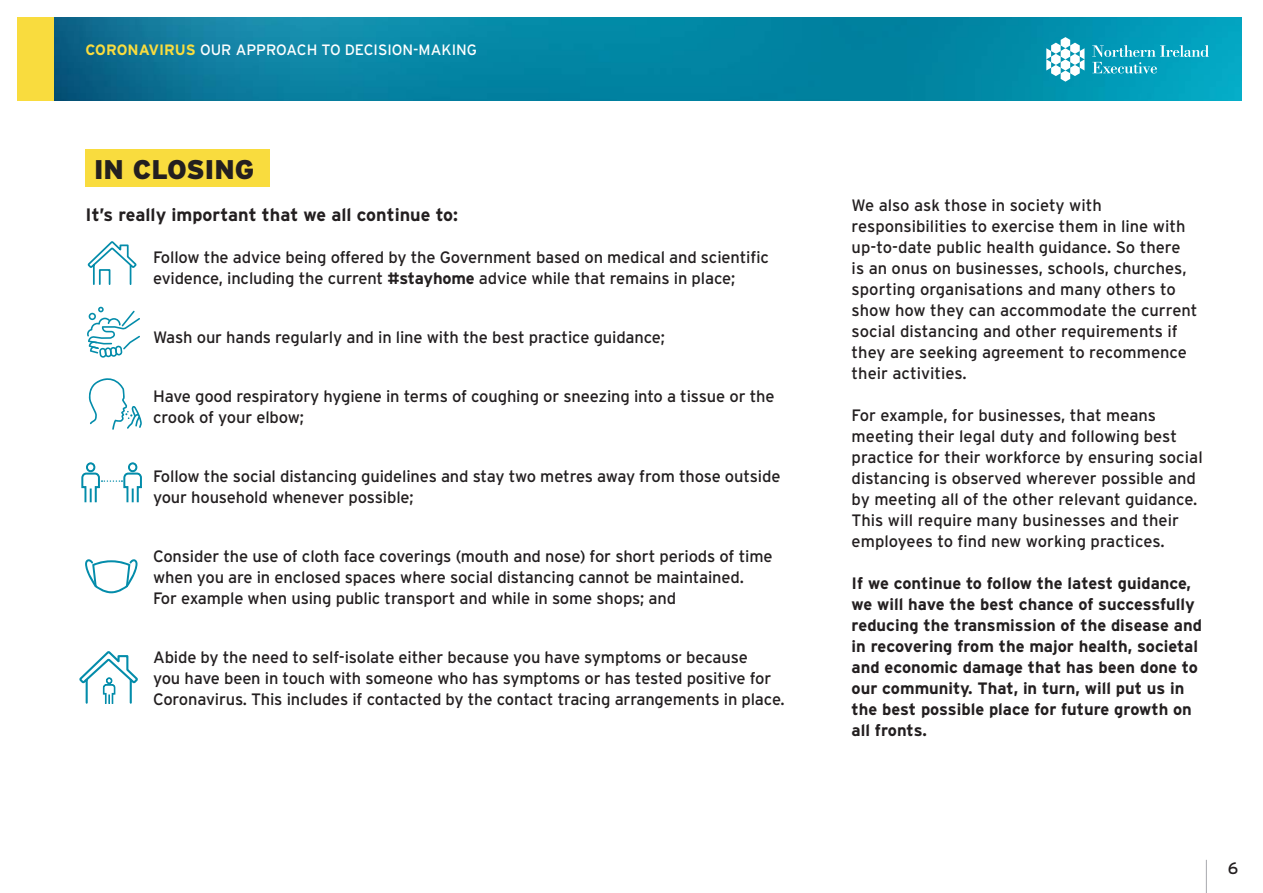
<style>
.page{position:relative;width:1263px;height:893px;background:#fff}
.page>*{position:absolute;margin:0;border:0;box-sizing:border-box;transform-origin:0 0}
.t1{font:900 27px "Interstate";color:#231f20}
.t2{font:700 18px "Interstate";color:#231f20}
.t3{font:16.5px/21px "Interstate";letter-spacing:-.01em;color:#231f20}
.t4{font:700 16.5px/21px "Interstate";color:#231f20}
.t5{font:15px "Interstate";color:#fff}
.s1{font-weight:700;color:#f9dc3e}
.s2{font-weight:700}
</style>
<div class="page">
<img style="left:54px;top:18px;width:1188px;height:83px">
<div style="left:17px;top:18px;width:37px;height:83px;background:#f9dc3e"></div>
<div style="left:86px;top:150px;width:184px;height:37px;background:#f9dc3e"></div>
<svg style="left:1046px;top:37px;width:38px;height:45px"></svg>
<svg style="left:1092px;top:45px;width:117px;height:28px;background:#2baec6"></svg>
<hr style="left:1206px;top:860px;width:1px;height:33px;background:#a8a9ad">
<svg style="left:87px;top:241px;width:50px;height:44px"></svg>
<svg style="left:88px;top:378px;width:54px;height:52px"></svg>
<svg style="left:87px;top:307px;width:53px;height:51px"></svg>
<svg style="left:81px;top:462px;width:61px;height:41px"></svg>
<svg style="left:79px;top:651px;width:59px;height:53px"></svg>
<svg style="left:85px;top:559px;width:52px;height:34px"></svg>
<p class="t5" style="left:86px;top:41px;width:393px"><span class="s1">CORONAVIRUS</span> OUR APPROACH TO DECISION-MAKING</p>
<p class="t1" style="left:94px;top:154px;width:162px">IN CLOSING</p>
<p class="t2" style="left:86px;top:204px;width:374px">It’s really important that we all continue to:</p>
<p class="t3" style="left:852px;top:195px;width:347px">We also ask those in society with responsibilities to exercise them in line with up-to-date public health guidance. So there<br>is an onus on businesses, schools, churches, sporting organisations and many others to show how they can accommodate the current social distancing and other requirements if they are seeking agreement to recommence their activities.</p>
<p class="t3" style="left:852px;top:405px;width:352px">For example, for businesses, that means meeting their legal duty and following best practice for their workforce by ensuring social distancing is observed wherever possible and by meeting all of the other relevant guidance.<br>This will require many businesses and their employees to find new working practices.</p>
<p class="t4" style="left:852px;top:573px;width:352px">If we continue to follow the latest guidance, we will have the best chance of successfully reducing the transmission of the disease and in recovering from the major health, societal and economic damage that has been done to our community. That, in turn, will put us in the best possible place for future growth on all fronts.</p>
<p class="t3" style="left:153px;top:246px;width:617px">Follow the advice being offered by the Government based on medical and scientific evidence, including the current <span class="s2">#stayhome</span> advice while that remains in place;</p>
<p class="t3" style="left:153px;top:326px;width:513px">Wash our hands regularly and in line with the best practice guidance;</p>
<p class="t3" style="left:153px;top:385px;width:623px">Have good respiratory hygiene in terms of coughing or sneezing into a tissue or the crook of your elbow;</p>
<p class="t3" style="left:153px;top:465px;width:629px">Follow the social distancing guidelines and stay two metres away from those outside your household whenever possible;</p>
<p class="t3" style="left:153px;top:545px;width:621px">Consider the use of cloth face coverings (mouth and nose) for short periods of time when you are in enclosed spaces where social distancing cannot be maintained.<br>For example when using public transport and while in some shops; and</p>
<p class="t3" style="left:153px;top:646px;width:633px">Abide by the need to self-isolate either because you have symptoms or because<br>you have been in touch with someone who has symptoms or has tested positive for<br>Coronavirus. This includes if contacted by the contact tracing arrangements in place.</p>
<p class="t3" style="left:1228px;top:857px;width:12px">6</p>
</div>
